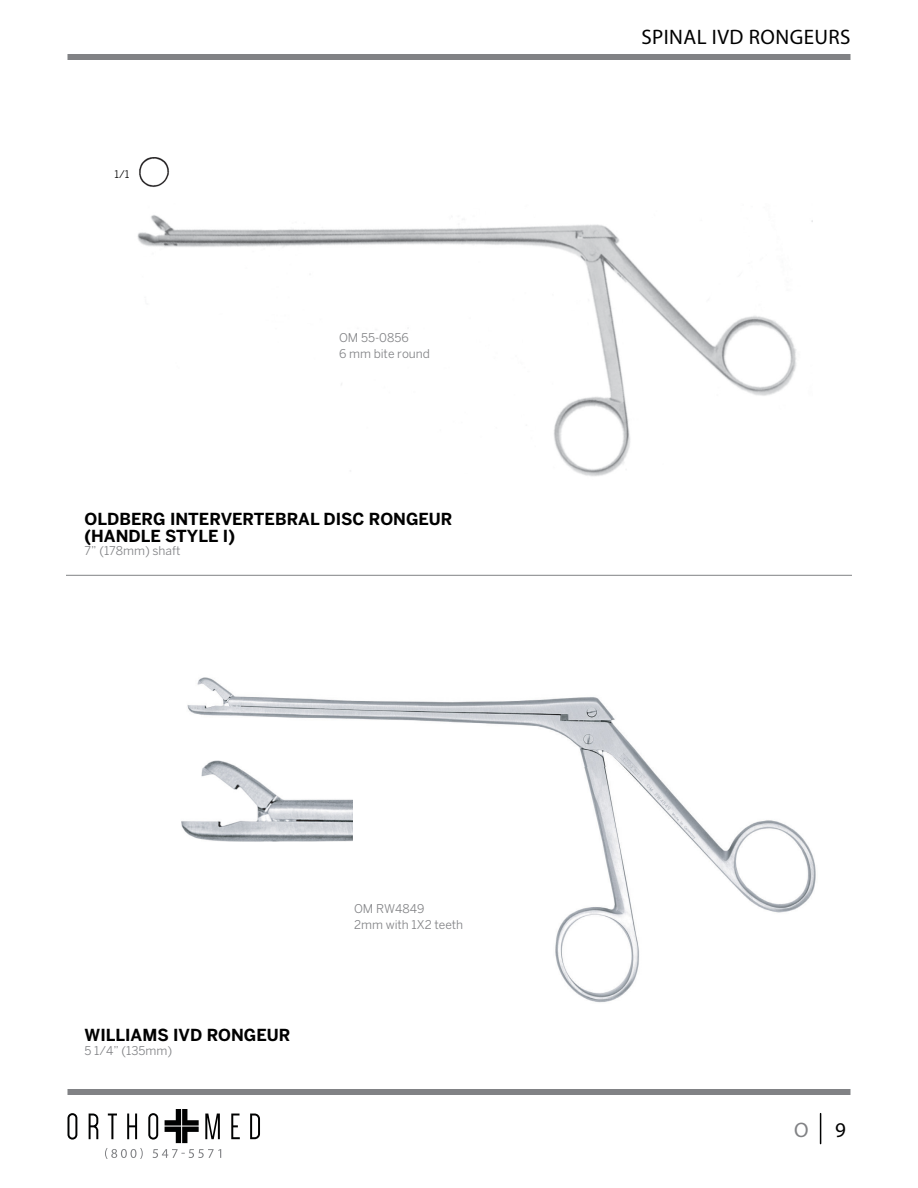
<style>
.page{position:relative;width:918px;height:1188px;background:#fff}
.page>*{position:absolute;margin:0;border:0;box-sizing:border-box;transform-origin:0 0}
.t1{font:21px "Myriad Pro";letter-spacing:.02em;color:#000}
.t2{font:21px "Myriad Pro";color:#818285}
.t3{font:700 16.5px/16.5px "Benton Sans";color:#000}
.t4{font:12px/16.5px "Benton Sans";color:#818285}
.t5{font:10.5px "Benton Sans";color:#000}
</style>
<div class="page">
<hr style="left:66px;top:575px;width:786px;height:1px;background:#818285">
<img style="left:187px;top:677px;width:629px;height:326px">
<img style="left:137px;top:215px;width:675px;height:261px">
<img style="left:139px;top:158px;width:31px;height:29px">
<img style="left:181px;top:744px;width:171px;height:109px">
<div style="left:68px;top:54px;width:782px;height:6px;background:#818285"></div>
<div style="left:68px;top:1089px;width:782px;height:6px;background:#818285"></div>
<svg style="left:68px;top:1113px;width:9px;height:27px"></svg>
<svg style="left:89px;top:1114px;width:9px;height:25px"></svg>
<svg style="left:105px;top:1109px;width:116px;height:50px"></svg>
<svg style="left:231px;top:1114px;width:9px;height:25px"></svg>
<svg style="left:250px;top:1114px;width:10px;height:25px"></svg>
<hr style="left:820px;top:1114px;width:1px;height:30px;background:#000101">
<p class="t5" style="left:115px;top:168px;width:16px">1/1</p>
<p class="t4" style="left:339px;top:329px;width:93px">OM 55-0856<br>6 mm bite round</p>
<h2 class="t3" style="left:85px;top:511px;width:369px">OLDBERG INTERVERTEBRAL DISC RONGEUR (HANDLE STYLE I)</h2>
<p class="t4" style="left:85px;top:542px;width:97px">7” (178mm) shaft</p>
<h2 class="t3" style="left:85px;top:1027px;width:207px">WILLIAMS IVD RONGEUR</h2>
<p class="t4" style="left:85px;top:1042px;width:89px">5 1/4” (135mm)</p>
<p class="t4" style="left:354px;top:900px;width:111px">OM RW4849<br>2mm with 1X2 teeth</p>
<h1 class="t1" style="left:641px;top:24px;width:211px">SPINAL IVD RONGEURS</h1>
<h1 class="t2" style="left:794px;top:1117px;width:16px">O</h1>
<h1 class="t1" style="left:835px;top:1117px;width:12px">9</h1>
</div>
